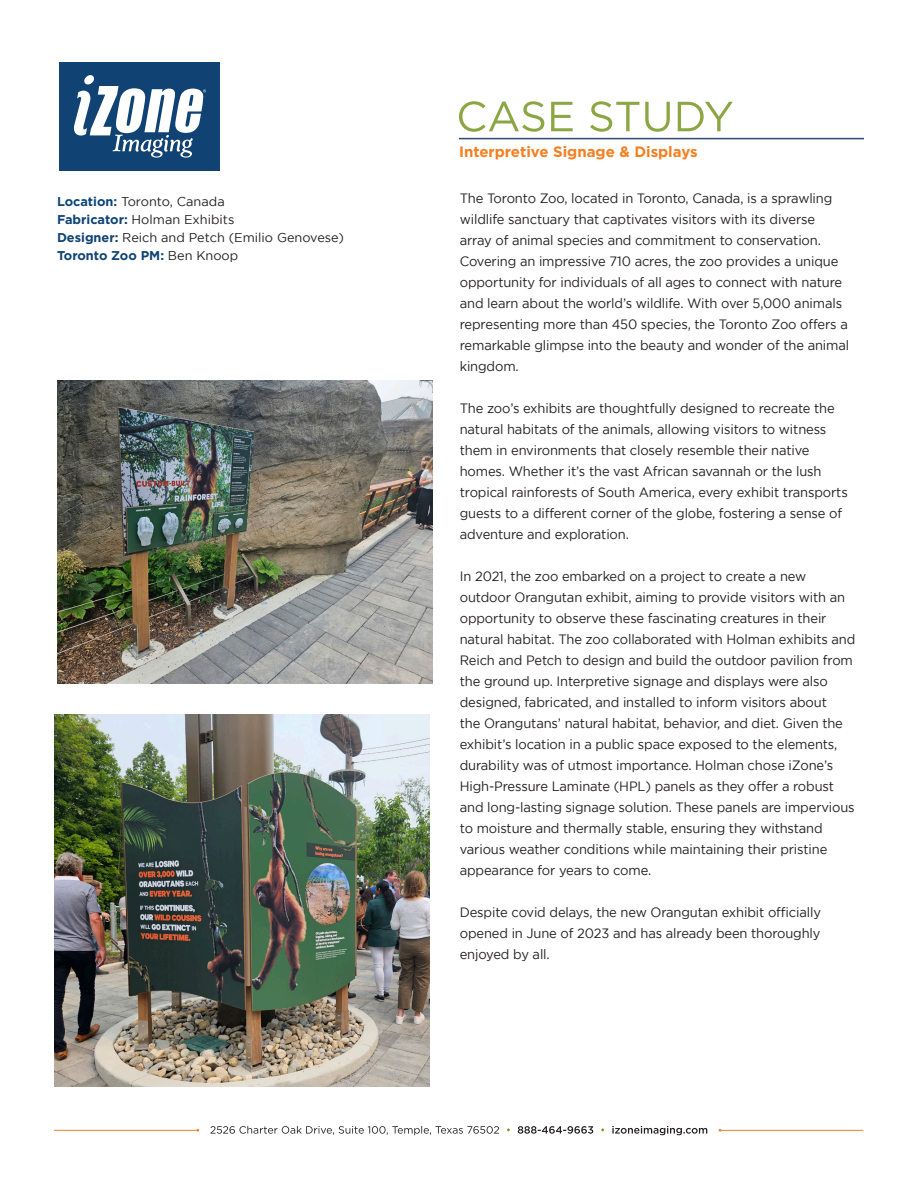
<style>
.page{position:relative;width:918px;height:1188px;background:#fff}
.page>*{position:absolute;margin:0;border:0;box-sizing:border-box;transform-origin:0 0}
.t1{font:700 15px "Gotham";color:#f57f21}
.t2{font:13.5px/21px "Gotham";letter-spacing:-.01em;color:#231f20;scale:.96 1}
.t3{font:12.75px "Gotham";color:#231f20}
.t4{font:700 12.75px "Gotham";color:#104373}
.s1{font-weight:700;color:#0c4678}
.s2{font-weight:700;color:#104373}
.s3{font-weight:400;color:#231f20}
</style>
<div class="page">
<div style="left:60px;top:62px;width:160px;height:108px;background:#104373"></div>
<svg style="left:74px;top:75px;width:132px;height:83px"></svg>
<svg style="left:612px;top:1126px;width:95px;height:9px"></svg>
<svg style="left:518px;top:1126px;width:75px;height:8px"></svg>
<svg style="left:210px;top:1126px;width:289px;height:9px"></svg>
<hr style="left:720px;top:1130px;width:143px;height:1px;background:#f57f21">
<hr style="left:54px;top:1130px;width:145px;height:1px;background:#f57f21">
<svg style="left:459px;top:101px;width:274px;height:31px"></svg>
<hr style="left:459px;top:138px;width:405px;height:1px;background:#2e4876">
<img style="left:57px;top:380px;width:376px;height:304px">
<img style="left:54px;top:715px;width:376px;height:371px">
<p class="t3" style="left:57px;top:194px;width:169px"><span class="s1">Location:</span> Toronto, Canada</p>
<p class="t3" style="left:57px;top:212px;width:179px"><span class="s2">Fabricator:</span> Holman Exhibits</p>
<p class="t3" style="left:57px;top:230px;width:288px"><span class="s2">Designer:</span> Reich and Petch (Emilio Genovese)</p>
<p class="t4" style="left:57px;top:247px;width:183px">Toronto Zoo PM: <span class="s3">Ben Knoop</span></p>
<p class="t1" style="left:459px;top:141px;width:240px">Interpretive Signage &amp; Displays</p>
<p class="t2" style="left:460px;top:188px;width:407px">The Toronto Zoo, located in Toronto, Canada, is a sprawling wildlife sanctuary that captivates visitors with its diverse array of animal species and commitment to conservation.<br>Covering an impressive 710 acres, the zoo provides a unique opportunity for individuals of all ages to connect with nature and learn about the world’s wildlife. With over 5,000 animals representing more than 450 species, the Toronto Zoo offers a remarkable glimpse into the beauty and wonder of the animal kingdom.</p>
<p class="t2" style="left:460px;top:398px;width:406px">The zoo’s exhibits are thoughtfully designed to recreate the natural habitats of the animals, allowing visitors to witness them in environments that closely resemble their native homes. Whether it’s the vast African savannah or the lush tropical rainforests of South America, every exhibit transports guests to a different corner of the globe, fostering a sense of adventure and exploration.</p>
<p class="t2" style="left:460px;top:566px;width:414px">In 2021, the zoo embarked on a project to create a new outdoor Orangutan exhibit, aiming to provide visitors with an opportunity to observe these fascinating creatures in their natural habitat. The zoo collaborated with Holman exhibits and Reich and Petch to design and build the outdoor pavilion from the ground up. Interpretive signage and displays were also designed, fabricated, and installed to inform visitors about<br>the Orangutans’ natural habitat, behavior, and diet. Given the exhibit’s location in a public space exposed to the elements, durability was of utmost importance. Holman chose iZone’s High-Pressure Laminate (HPL) panels as they offer a robust and long-lasting signage solution. These panels are impervious to moisture and thermally stable, ensuring they withstand various weather conditions while maintaining their pristine appearance for years to come.</p>
<p class="t2" style="left:460px;top:902px;width:378px;text-align:justify">Despite covid delays, the new Orangutan exhibit officially opened in June of 2023 and has already been thoroughly enjoyed by all.</p>
</div>
